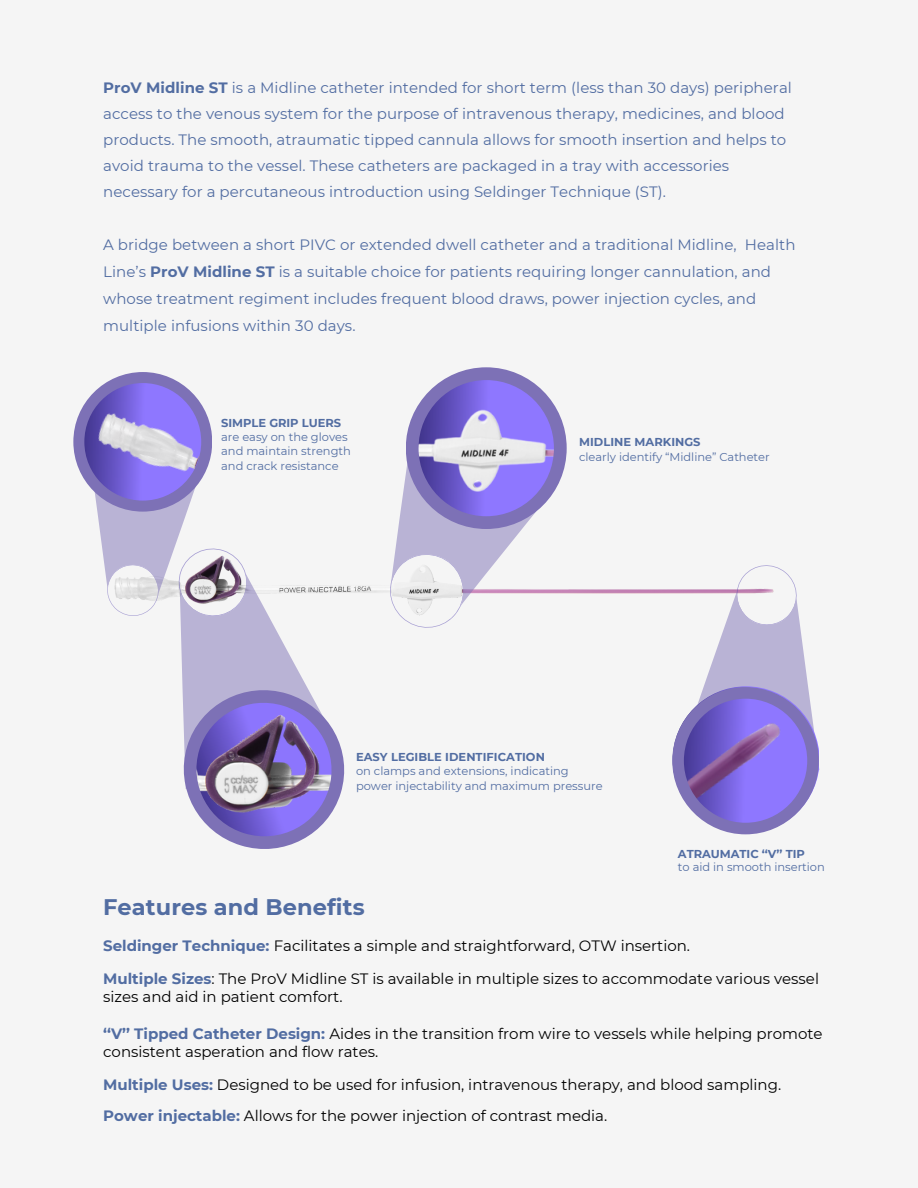
<style>
.page{position:relative;width:918px;height:1188px;background:#f5f5f5}
.page>*{position:absolute;margin:0;border:0;box-sizing:border-box;transform-origin:0 0}
.t1{font:700 22.5px "Montserrat";letter-spacing:.005em;color:#526da2}
.t2{font:15px/25.8px "Montserrat";letter-spacing:.005em;color:#526da2}
.t3{font:15px/18px "Montserrat";color:#000}
.t4{font:11.4px/14.4px "Montserrat";color:#526da2}
.t5{font:700 11.4px "Montserrat";letter-spacing:.005em;color:#526da2}
.s1{font-weight:700}
.s2{font-weight:700;color:#526da2}
</style>
<div class="page">
<img style="left:364px;top:586px;width:308px;height:8px">
<svg style="left:672px;top:565px;width:147px;height:269px"></svg>
<svg style="left:386px;top:367px;width:181px;height:261px"></svg>
<svg style="left:73px;top:372px;width:291px;height:477px"></svg>
<p class="t2" style="left:103px;top:75px;width:690px"><span class="s1">ProV Midline ST</span> is a Midline catheter intended for short term (less than 30 days) peripheral access to the venous system for the purpose of intravenous therapy, medicines, and blood products. The smooth, atraumatic tipped cannula allows for smooth insertion and helps to avoid trauma to the vessel. These catheters are packaged in a tray with accessories necessary for a percutaneous introduction using Seldinger Technique (ST).</p>
<p class="t2" style="left:103px;top:231px;width:694px;line-height:27px">A bridge between a short PIVC or extended dwell catheter and a traditional Midline, Health Line’s <span class="s1">ProV Midline ST</span> is a suitable choice for patients requiring longer cannulation, and whose treatment regiment includes frequent blood draws, power injection cycles, and multiple infusions within 30 days.</p>
<p class="t5" style="left:221px;top:415px;width:121px">SIMPLE GRIP LUERS</p>
<p class="t4" style="left:221px;top:430px;width:131px">are easy on the gloves and maintain strength and crack resistance</p>
<p class="t5" style="left:579px;top:435px;width:123px">MIDLINE MARKINGS</p>
<p class="t4" style="left:579px;top:449px;width:192px">clearly identify “Midline” Catheter</p>
<p class="t5" style="left:356px;top:750px;width:190px">EASY LEGIBLE IDENTIFICATION</p>
<p class="t4" style="left:356px;top:764px;width:248px">on clamps and extensions, indicating power injectability and maximum pressure</p>
<p class="t1" style="left:103px;top:893px;width:263px">Features and Benefits</p>
<p class="t5" style="left:678px;top:847px;width:128px">ATRAUMATIC ‘‘V’’ TIP</p>
<p class="t4" style="left:678px;top:860px;width:148px">to aid in smooth insertion</p>
<p class="t3" style="left:103px;top:937px;width:588px"><span class="s2">Seldinger Technique:</span> Facilitates a simple and straightforward, OTW insertion.</p>
<p class="t3" style="left:103px;top:970px;width:717px"><span class="s2">Multiple Sizes</span>: The ProV Midline ST is available in multiple sizes to accommodate various vessel sizes and aid in patient comfort.</p>
<p class="t3" style="left:103px;top:1025px;width:721px"><span class="s2">‘‘V’’ Tipped Catheter Design:</span> Aides in the transition from wire to vessels while helping promote consistent asperation and flow rates.</p>
<p class="t3" style="left:103px;top:1075px;width:680px"><span class="s2">Multiple Uses:</span> Designed to be used for infusion, intravenous therapy, and blood sampling.</p>
<p class="t3" style="left:103px;top:1107px;width:506px"><span class="s2">Power injectable:</span> Allows for the power injection of contrast media.</p>
</div>
